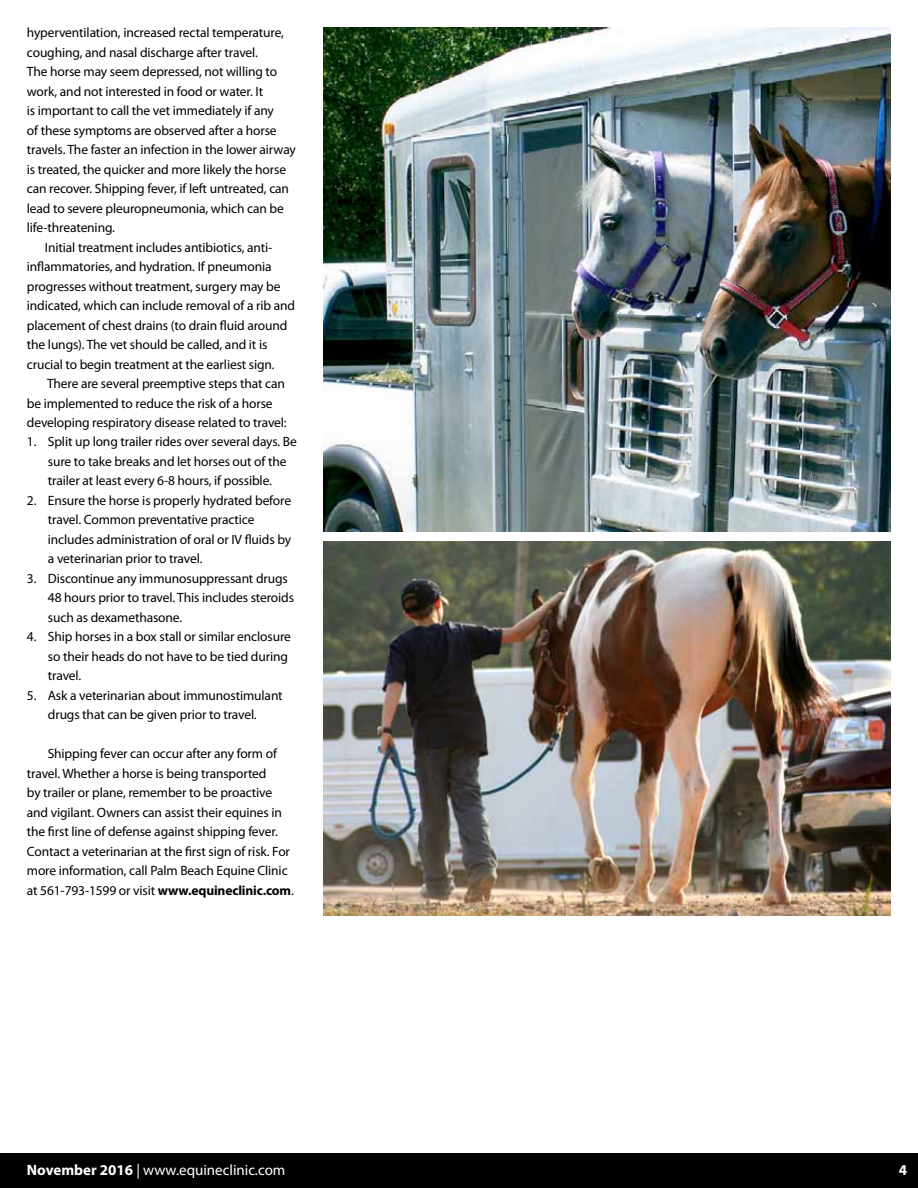
<style>
.page{position:relative;width:918px;height:1188px;background:#fff}
.page>*{position:absolute;margin:0;border:0;box-sizing:border-box;transform-origin:0 0}
.t1{font:15px "Myriad Pro";color:#fff}
.t2{font:700 15px "Myriad Pro";color:#fff}
.t3{font:13.5px/19.5px "Myriad Pro";letter-spacing:-.01em;color:#000}
.s1{font-weight:700}
</style>
<div class="page">
<div style="left:0;top:1153px;width:918px;height:35px;background:#000"></div>
<img style="left:324px;top:541px;width:567px;height:375px">
<img style="left:324px;top:27px;width:567px;height:505px">
<p class="t3" style="left:27px;top:23px;width:259px">hyperventilation, increased rectal temperature,</p>
<p class="t3" style="left:27px;top:42px;width:233px">coughing, and nasal discharge after travel.</p>
<p class="t3" style="left:27px;top:62px;width:252px">The horse may seem depressed, not willing to</p>
<p class="t3" style="left:27px;top:81px;width:238px">work, and not interested in food or water. It</p>
<p class="t3" style="left:27px;top:101px;width:249px">is important to call the vet immediately if any</p>
<p class="t3" style="left:27px;top:120px;width:251px">of these symptoms are observed after a horse</p>
<p class="t3" style="left:27px;top:140px;width:271px">travels. The faster an infection in the lower airway</p>
<p class="t3" style="left:27px;top:159px;width:261px">is treated, the quicker and more likely the horse</p>
<p class="t3" style="left:27px;top:179px;width:264px">can recover. Shipping fever, if left untreated, can</p>
<p class="t3" style="left:27px;top:198px;width:258px">lead to severe pleuropneumonia, which can be</p>
<p class="t3" style="left:27px;top:218px;width:90px">life-threatening.</p>
<p class="t3" style="left:45px;top:237px;width:229px">Initial treatment includes antibiotics, anti-</p>
<p class="t3" style="left:27px;top:257px;width:246px">inflammatories, and hydration. If pneumonia</p>
<p class="t3" style="left:27px;top:276px;width:255px">progresses without treatment, surgery may be</p>
<p class="t3" style="left:27px;top:296px;width:270px">indicated, which can include removal of a rib and</p>
<p class="t3" style="left:27px;top:315px;width:262px">placement of chest drains (to drain fluid around</p>
<p class="t3" style="left:27px;top:335px;width:242px">the lungs). The vet should be called, and it is</p>
<p class="t3" style="left:27px;top:354px;width:249px">crucial to begin treatment at the earliest sign.</p>
<p class="t3" style="left:47px;top:374px;width:239px">There are several preemptive steps that can</p>
<p class="t3" style="left:27px;top:393px;width:247px">be implemented to reduce the risk of a horse</p>
<p class="t3" style="left:27px;top:413px;width:261px">developing respiratory disease related to travel:</p>
<p class="t3" style="left:48px;top:432px;width:250px;text-indent:-21px">1. Split up long trailer rides over several days. Be sure to take breaks and let horses out of the trailer at least every 6-8 hours, if possible.</p>
<p class="t3" style="left:48px;top:490px;width:245px;text-indent:-21px">2. Ensure the horse is properly hydrated before travel. Common preventative practice includes administration of oral or IV fluids by a veterinarian prior to travel.</p>
<p class="t3" style="left:48px;top:568px;width:248px;text-indent:-21px">3. Discontinue any immunosuppressant drugs<br>48 hours prior to travel. This includes steroids such as dexamethasone.</p>
<p class="t3" style="left:48px;top:627px;width:245px;text-indent:-21px">4. Ship horses in a box stall or similar enclosure so their heads do not have to be tied during travel.</p>
<p class="t3" style="left:27px;top:685px;width:257px;text-align:center">5. Ask a veterinarian about immunostimulant drugs that can be given prior to travel.</p>
<p class="t3" style="left:27px;top:744px;width:268px;text-indent:21px">Shipping fever can occur after any form of travel. Whether a horse is being transported<br>by trailer or plane, remember to be proactive and vigilant. Owners can assist their equines in the first line of defense against shipping fever.<br>Contact a veterinarian at the first sign of risk. For more information, call Palm Beach Equine Clinic at 561-793-1599 or visit <span class="s1">www.equineclinic.com</span>.</p>
<p class="t1" style="left:27px;top:1161px;width:260px"><span class="s1">November 2016</span> | www.equineclinic.com</p>
<p class="t2" style="left:899px;top:1160px;width:10px">4</p>
</div>
